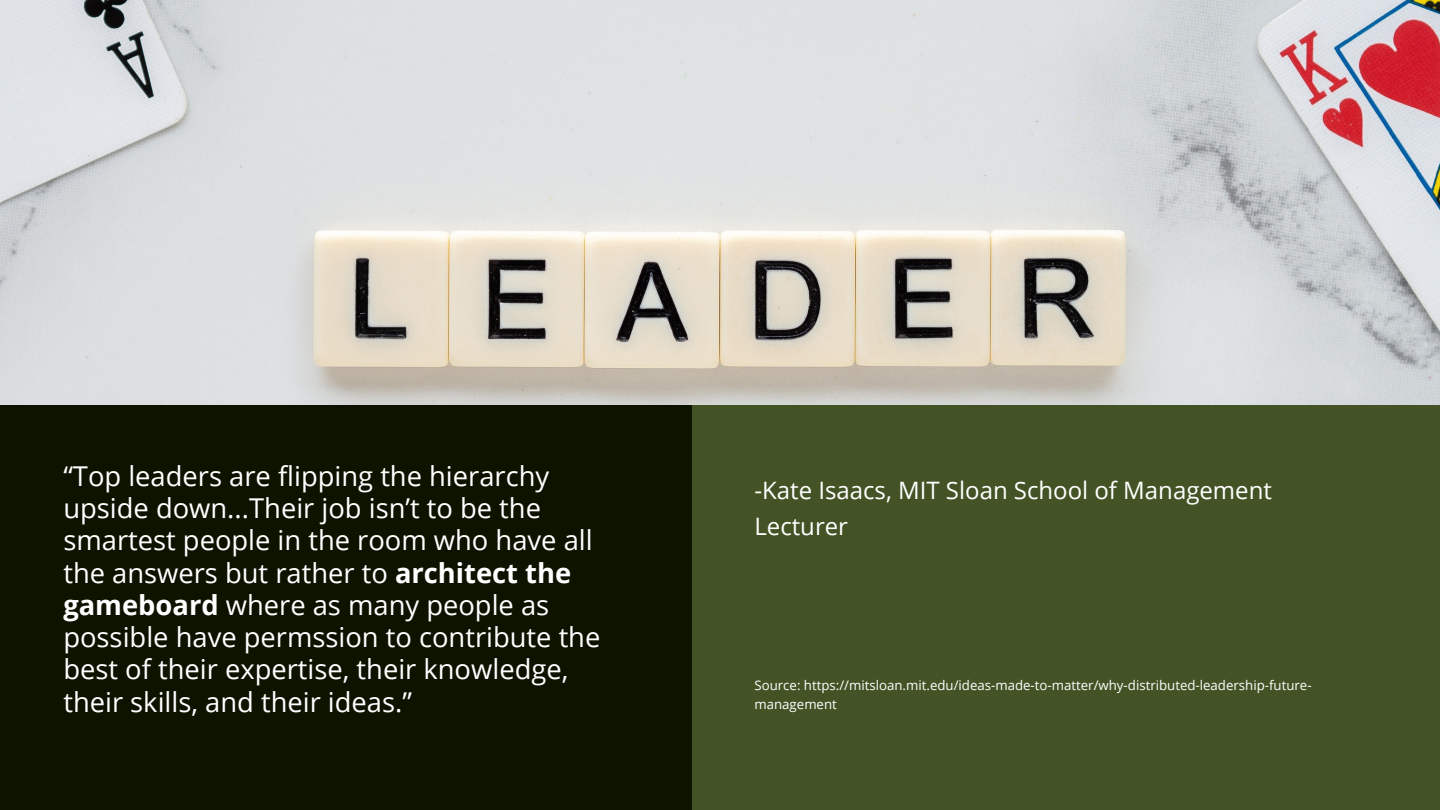
<style>
.page{position:relative;width:1440px;height:810px;background:#435325}
.page>*{position:absolute;margin:0;border:0;box-sizing:border-box;transform-origin:0 0}
.t1{font:27.3px/32.2px "Open Sans";color:#fff}
.t2{font:24px/36px "Open Sans";color:#fff}
.t3{font:13.2px/19.5px "Open Sans";color:#fff}
.s1{font-weight:700}
</style>
<div class="page">
<img style="left:0;top:0;width:1440px;height:405px">
<div style="left:0;top:405px;width:692px;height:405px;background:#0e1300"></div>
<p class="t1" style="left:63px;top:459px;width:539px">“Top leaders are flipping the hierarchy upside down...Their job isn’t to be the smartest people in the room who have all the answers but rather to <span class="s1">architect the gameboard</span> where as many people as possible have permssion to contribute the best of their expertise, their knowledge, their skills, and their ideas.”</p>
<p class="t2" style="left:754px;top:472px;width:519px">-Kate Isaacs, MIT Sloan School of Management<br>Lecturer</p>
<p class="t3" style="left:754px;top:675px;width:559px">Source: https://mitsloan.mit.edu/ideas-made-to-matter/why-distributed-leadership-future&shy;management</p>
</div>
